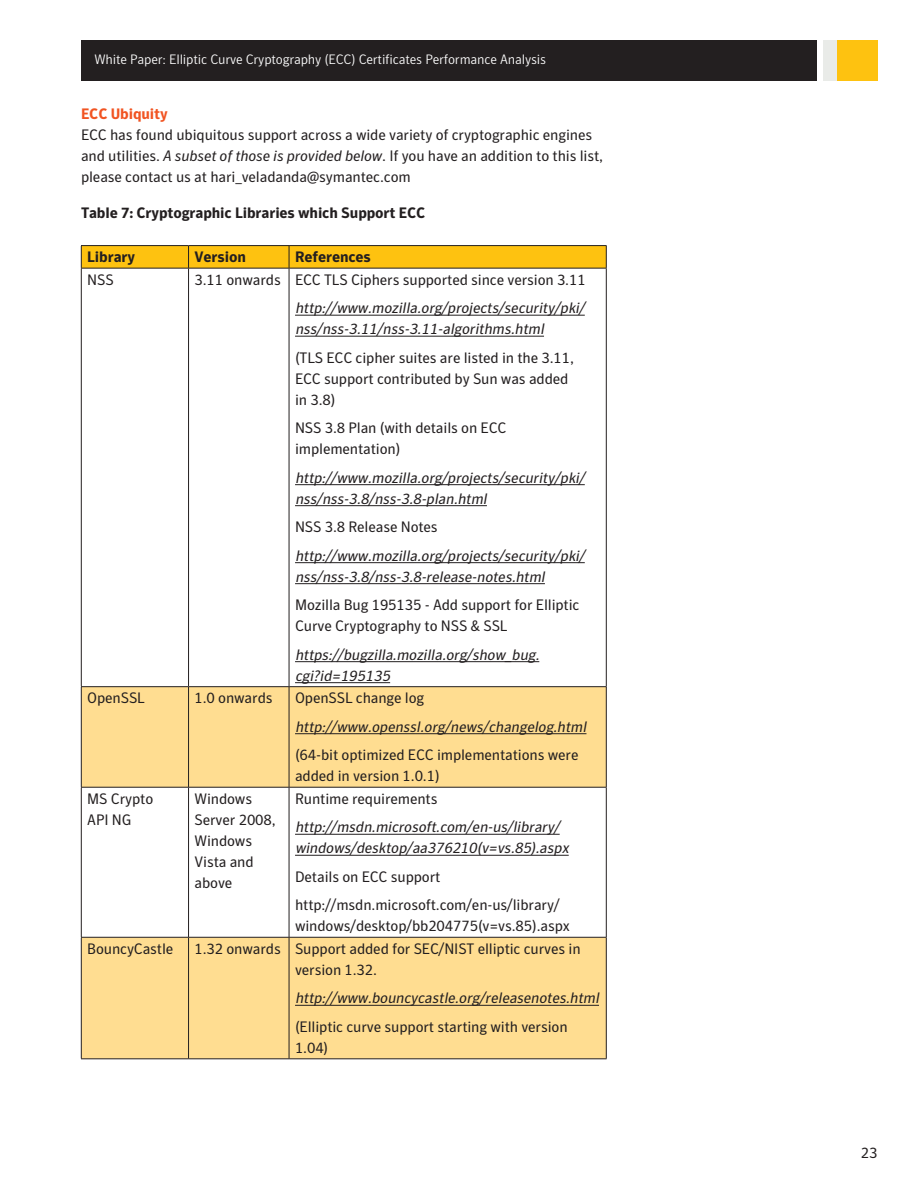
<style>
.page{position:relative;width:918px;height:1188px;background:#fff}
.page>*{position:absolute;margin:0;border:0;box-sizing:border-box;transform-origin:0 0}
.Table_body_Normal{font:15px/21px "Symantec Sans";letter-spacing:-.01em;color:#231f20}
.Table_body_Normal-2{font:italic 15px/21px "Symantec Sans";color:#231f20}
.Bodycopy{font:15px/21px "Symantec Sans";letter-spacing:-.01em;color:#231f20}
.Table_Caption{font:700 15px "Symantec Sans";letter-spacing:-.01em;color:#231f20}
.TOC_1{font:700 15px "Symantec Sans";letter-spacing:-.01em;color:#231f20}
.heading{font:700 15px "Symantec Sans";letter-spacing:-.01em;color:#f15422}
.t1{font:300 13.5px "Symantec Sans";letter-spacing:-.015em;color:#fff}
.s1{font-style:italic}
</style>
<div class="page">
<div style="left:837px;top:40px;width:41px;height:41px;background:#fec210"></div>
<div style="left:81px;top:40px;width:736px;height:41px;background:#231f20"></div>
<div style="left:824px;top:40px;width:13px;height:41px;background:#e9ebe8"></div>
<svg style="left:82px;top:687px;width:524px;height:372px;fill:#ffdd91"></svg>
<hr style="left:81px;top:245px;width:108px;height:1px;background:#231f20">
<hr style="left:189px;top:245px;width:100px;height:1px;background:#231f20">
<svg style="left:81px;top:246px;width:526px;height:22px;background:#f8bd10"></svg>
<hr style="left:289px;top:245px;width:318px;height:1px;background:#231f20">
<hr style="left:81px;top:268px;width:1px;height:418px;background:#231f20">
<hr style="left:81px;top:268px;width:108px;height:1px;background:#231f20">
<hr style="left:188px;top:268px;width:1px;height:418px;background:#231f20">
<hr style="left:189px;top:268px;width:100px;height:1px;background:#231f20">
<hr style="left:289px;top:268px;width:1px;height:418px;background:#231f20">
<hr style="left:606px;top:268px;width:1px;height:418px;background:#231f20">
<hr style="left:289px;top:268px;width:318px;height:1px;background:#231f20">
<hr style="left:81px;top:687px;width:1px;height:100px;background:#231f20">
<hr style="left:81px;top:686px;width:108px;height:1px;background:#231f20">
<hr style="left:188px;top:687px;width:1px;height:100px;background:#231f20">
<hr style="left:189px;top:686px;width:100px;height:1px;background:#231f20">
<hr style="left:289px;top:687px;width:1px;height:100px;background:#231f20">
<hr style="left:606px;top:687px;width:1px;height:100px;background:#231f20">
<hr style="left:289px;top:686px;width:318px;height:1px;background:#231f20">
<hr style="left:81px;top:788px;width:1px;height:149px;background:#231f20">
<hr style="left:81px;top:787px;width:108px;height:1px;background:#231f20">
<hr style="left:188px;top:788px;width:1px;height:149px;background:#231f20">
<hr style="left:189px;top:787px;width:100px;height:1px;background:#231f20">
<hr style="left:289px;top:788px;width:1px;height:149px;background:#231f20">
<hr style="left:606px;top:788px;width:1px;height:149px;background:#231f20">
<hr style="left:289px;top:787px;width:318px;height:1px;background:#231f20">
<hr style="left:81px;top:938px;width:1px;height:121px;background:#231f20">
<hr style="left:81px;top:937px;width:108px;height:1px;background:#231f20">
<hr style="left:188px;top:938px;width:1px;height:121px;background:#231f20">
<hr style="left:189px;top:937px;width:100px;height:1px;background:#231f20">
<hr style="left:289px;top:938px;width:1px;height:121px;background:#231f20">
<hr style="left:606px;top:938px;width:1px;height:121px;background:#231f20">
<hr style="left:289px;top:937px;width:318px;height:1px;background:#231f20">
<hr style="left:81px;top:1059px;width:108px;height:1px;background:#231f20">
<hr style="left:189px;top:1059px;width:100px;height:1px;background:#231f20">
<hr style="left:289px;top:1059px;width:318px;height:1px;background:#231f20">
<hr style="left:295px;top:315px;width:290px;height:1px;background:#231f20">
<hr style="left:295px;top:336px;width:249px;height:1px;background:#231f20">
<hr style="left:295px;top:484px;width:290px;height:1px;background:#231f20">
<hr style="left:295px;top:505px;width:192px;height:1px;background:#231f20">
<hr style="left:295px;top:562px;width:290px;height:1px;background:#231f20">
<hr style="left:295px;top:583px;width:250px;height:1px;background:#231f20">
<hr style="left:295px;top:661px;width:244px;height:1px;background:#231f20">
<hr style="left:295px;top:682px;width:95px;height:1px;background:#231f20">
<hr style="left:295px;top:733px;width:291px;height:1px;background:#231f20">
<hr style="left:295px;top:834px;width:265px;height:1px;background:#231f20">
<hr style="left:295px;top:855px;width:274px;height:1px;background:#231f20">
<hr style="left:295px;top:1005px;width:304px;height:1px;background:#231f20">
<p class="t1" style="left:94px;top:52px;width:453px">White Paper: Elliptic Curve Cryptography (ECC) Certificates Performance Analysis</p>
<p class="heading" style="left:81px;top:105px;width:88px">ECC Ubiquity</p>
<p class="Bodycopy" style="left:81px;top:124px;width:524px">ECC has found ubiquitous support across a wide variety of cryptographic engines and utilities. <span class="s1">A subset of those is provided below</span>. If you have an addition to this list, please contact us at hari_veladanda@symantec.com</p>
<p class="Table_Caption" style="left:81px;top:204px;width:346px">Table 7: Cryptographic Libraries which Support ECC</p>
<p class="TOC_1" style="left:87px;top:249px;width:49px">Library</p>
<p class="TOC_1" style="left:195px;top:249px;width:53px">Version</p>
<p class="TOC_1" style="left:295px;top:249px;width:77px">References</p>
<p class="Table_body_Normal" style="left:87px;top:269px;width:28px">NSS</p>
<p class="Table_body_Normal" style="left:195px;top:269px;width:88px">3.11 onwards</p>
<p class="Table_body_Normal" style="left:295px;top:269px;width:292px">ECC TLS Ciphers supported since version 3.11</p>
<p class="Table_body_Normal-2" style="left:295px;top:297px;width:291px">http://www. mozilla. org/projects/security/pki/ nss/nss-3. 11/nss-3. 11-algorithms. html</p>
<p class="Table_body_Normal" style="left:295px;top:347px;width:281px">(TLS ECC cipher suites are listed in the 3.11,<br>ECC support contributed by Sun was added in 3.8)</p>
<p class="Table_body_Normal" style="left:295px;top:417px;width:213px">NSS 3.8 Plan (with details on ECC implementation)</p>
<p class="Table_body_Normal-2" style="left:295px;top:467px;width:291px">http://www. mozilla. org/projects/security/pki/ nss/nss-3. 8/nss-3. 8-plan. html</p>
<p class="Table_body_Normal" style="left:295px;top:516px;width:144px">NSS 3.8 Release Notes</p>
<p class="Table_body_Normal-2" style="left:295px;top:545px;width:291px">http://www. mozilla. org/projects/security/pki/ nss/nss-3. 8/nss-3. 8-release-notes. html</p>
<p class="Table_body_Normal" style="left:295px;top:594px;width:286px">Mozilla Bug 195135 - Add support for Elliptic<br>Curve Cryptography to NSS &amp; SSL</p>
<p class="Table_body_Normal-2" style="left:295px;top:644px;width:245px">https://bugzilla. mozilla. org/show_ bug. cgi?id=195135</p>
<p class="Table_body_Normal" style="left:87px;top:687px;width:59px">OpenSSL</p>
<p class="Table_body_Normal" style="left:195px;top:687px;width:80px">1.0 onwards</p>
<p class="Table_body_Normal" style="left:295px;top:687px;width:131px">OpenSSL change log</p>
<p class="Table_body_Normal-2" style="left:295px;top:716px;width:296px">http://www. openssl. org/news/changelog. html</p>
<p class="Table_body_Normal" style="left:295px;top:744px;width:285px">(64-bit optimized ECC implementations were added in version 1.0.1)</p>
<p class="Table_body_Normal" style="left:87px;top:788px;width:67px">MS Crypto<br>API NG</p>
<p class="Table_body_Normal" style="left:195px;top:788px;width:83px">Windows<br>Server 2008,<br>Windows<br>Vista and above</p>
<p class="Table_body_Normal" style="left:295px;top:788px;width:144px">Runtime requirements</p>
<p class="Table_body_Normal-2" style="left:295px;top:817px;width:278px">http://msdn. microsoft. com/en-us/library/ windows/desktop/aa376210(v=vs. 85). aspx</p>
<p class="Table_body_Normal" style="left:295px;top:866px;width:147px">Details on ECC support</p>
<p class="Table_body_Normal" style="left:295px;top:895px;width:276px">http://msdn.microsoft.com/en-us/library/ windows/desktop/bb204775(v=vs.85).aspx</p>
<p class="Table_body_Normal" style="left:87px;top:938px;width:88px">BouncyCastle</p>
<p class="Table_body_Normal" style="left:195px;top:938px;width:88px">1.32 onwards</p>
<p class="Table_body_Normal" style="left:295px;top:938px;width:287px">Support added for SEC/NIST elliptic curves in version 1.32.</p>
<p class="Table_body_Normal-2" style="left:295px;top:988px;width:308px">http://www. bouncycastle. org/releasenotes. html</p>
<p class="Table_body_Normal" style="left:295px;top:1016px;width:274px">(Elliptic curve support starting with version<br>1.04)</p>
<p class="Bodycopy" style="left:861px;top:1142px;width:18px">23</p>
</div>
